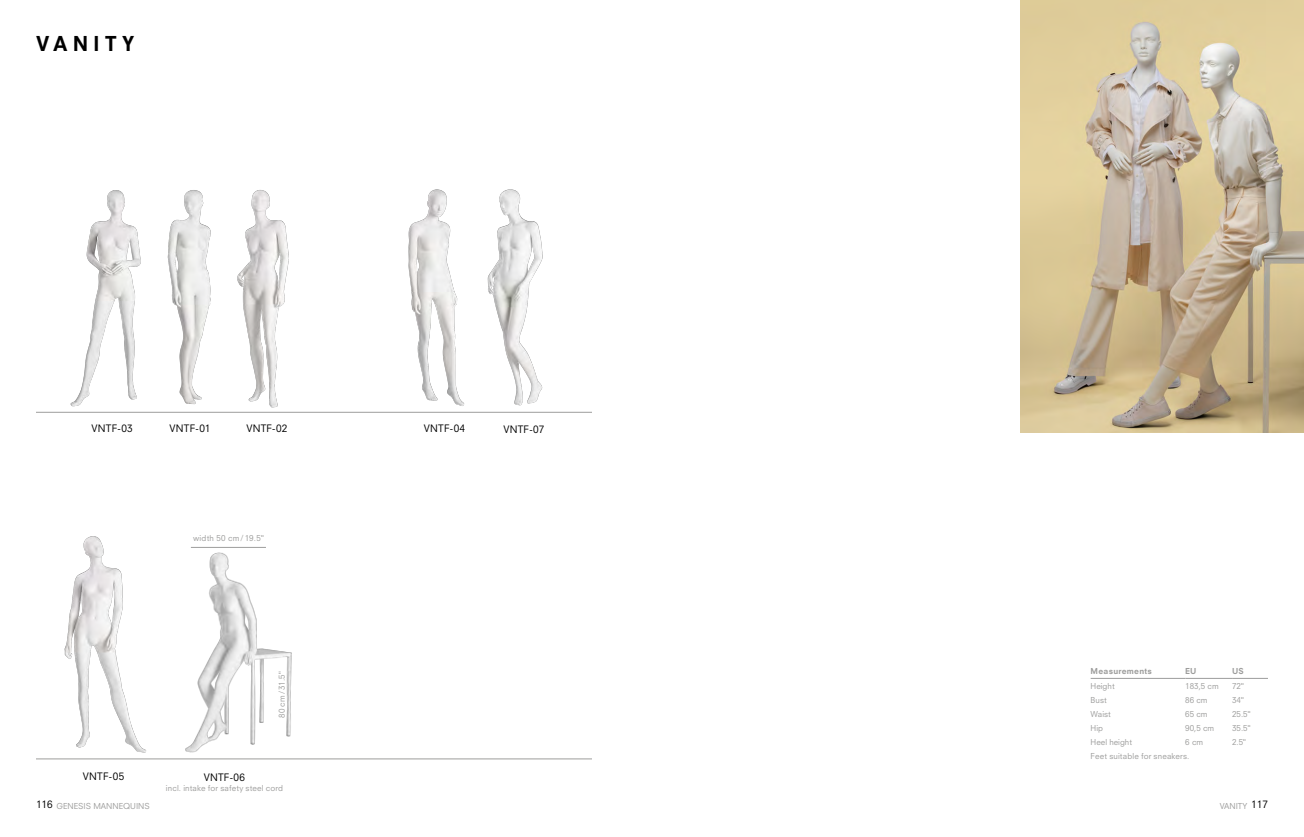
<style>
.page{position:relative;width:1304px;height:837px;background:#fff}
.page>*{position:absolute;margin:0;border:0;box-sizing:border-box;transform-origin:0 0}
.t1{font:800 20px "Neuzeit SLT Std";letter-spacing:.25em;color:#000}
.t2{font:10px "Neuzeit SLT Std";letter-spacing:.025em;color:#000}
.t3{font:8px "Neuzeit SLT Std";color:#9d9d9c}
.t4{font:8px "Neuzeit SLT Std";letter-spacing:.02em;color:#9d9d9c}
.t5{font:800 8px "Neuzeit SLT Std";letter-spacing:.03em;color:#9d9d9c}
.t6{font:8px "Neuzeit SLT Std";letter-spacing:.025em;color:#9d9d9c}
.s1{font-size:10px;color:#000}
</style>
<div class="page">
<img style="left:173px;top:552px;width:143px;height:208px">
<img style="left:1020px;top:0;width:284px;height:432px">
<hr style="left:36px;top:758px;width:556px;height:1px;background:#9d9d9c">
<hr style="left:36px;top:412px;width:556px;height:1px;background:#9d9d9c">
<img style="left:167px;top:190px;width:44px;height:215px">
<img style="left:237px;top:190px;width:52px;height:218px">
<img style="left:61px;top:190px;width:90px;height:223px">
<img style="left:401px;top:189px;width:71px;height:224px">
<img style="left:59px;top:536px;width:94px;height:223px">
<img style="left:480px;top:189px;width:78px;height:224px">
<hr style="left:1091px;top:677px;width:94px;height:1px;background:#9d9d9c">
<hr style="left:1185px;top:677px;width:47px;height:1px;background:#9d9d9c">
<hr style="left:1232px;top:677px;width:36px;height:1px;background:#9d9d9c">
<hr style="left:191px;top:547px;width:75px;height:1px;background:#9d9d9c">
<h1 class="t1" style="left:36px;top:31px;width:100px">VANITY</h1>
<p class="t2" style="left:92px;top:422px;width:43px">VNTF-03</p>
<p class="t2" style="left:170px;top:422px;width:42px">VNTF-01</p>
<p class="t2" style="left:246px;top:422px;width:43px">VNTF-02</p>
<p class="t2" style="left:424px;top:422px;width:43px">VNTF-04</p>
<p class="t2" style="left:503px;top:422px;width:42px">VNTF-07</p>
<p class="t6" style="left:193px;top:533px;width:72px">width 50 cm / 19.5"</p>
<p class="t3" style="left:277px;top:718px;width:48px;rotate:-90deg">80 cm / 31.5"</p>
<p class="t2" style="left:83px;top:769px;width:43px">VNTF-05</p>
<p class="t2" style="left:204px;top:770px;width:43px">VNTF-06</p>
<p class="t4" style="left:166px;top:782px;width:119px">incl. intake for safety steel cord</p>
<p class="t5" style="left:1091px;top:666px;width:63px">Measurements</p>
<p class="t5" style="left:1185px;top:666px;width:13px">EU</p>
<p class="t5" style="left:1232px;top:666px;width:13px">US</p>
<p class="t3" style="left:1091px;top:680px;width:26px">Height</p>
<p class="t3" style="left:1185px;top:680px;width:35px">183,5 cm</p>
<p class="t3" style="left:1232px;top:680px;width:13px">72"</p>
<p class="t3" style="left:1091px;top:694px;width:18px">Bust</p>
<p class="t3" style="left:1185px;top:694px;width:24px">86 cm</p>
<p class="t3" style="left:1232px;top:694px;width:13px">34"</p>
<p class="t3" style="left:1091px;top:708px;width:22px">Waist</p>
<p class="t3" style="left:1185px;top:708px;width:24px">65 cm</p>
<p class="t3" style="left:1232px;top:708px;width:20px">25.5"</p>
<p class="t3" style="left:1091px;top:723px;width:14px">Hip</p>
<p class="t3" style="left:1185px;top:723px;width:30px">90,5 cm</p>
<p class="t3" style="left:1232px;top:723px;width:20px">35.5"</p>
<p class="t3" style="left:1091px;top:737px;width:43px">Heel height</p>
<p class="t3" style="left:1185px;top:737px;width:19px">6 cm</p>
<p class="t3" style="left:1232px;top:737px;width:15px">2.5"</p>
<p class="t4" style="left:1091px;top:750px;width:100px">Feet suitable for sneakers.</p>
<p class="t3" style="left:36px;top:800px;width:115px"><span class="s1">116</span> GENESIS MANNEQUINS</p>
<p class="t3" style="left:1220px;top:800px;width:50px">VANITY <span class="s1">117</span></p>
</div>
